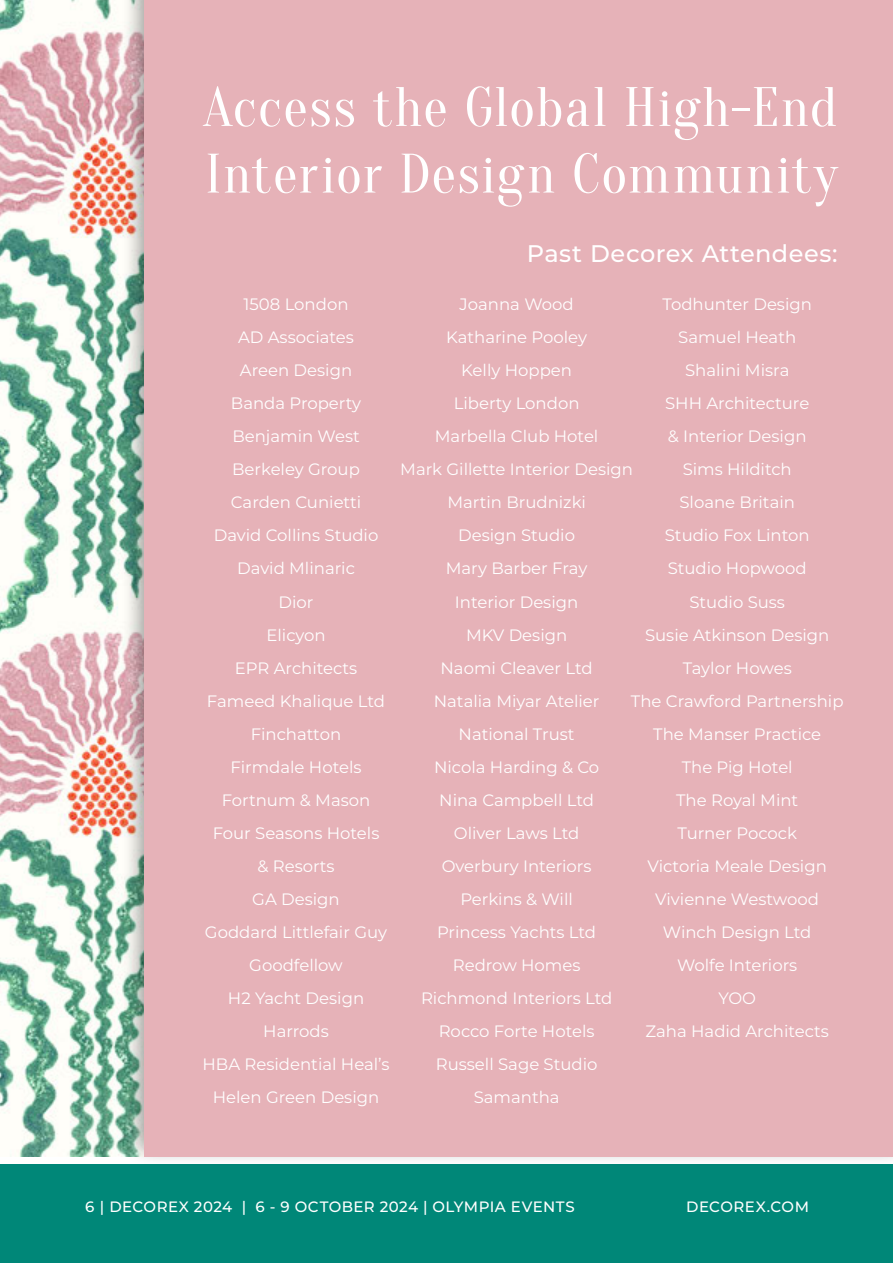
<style>
.page{position:relative;width:893px;height:1263px;background:#fff}
.page>*{position:absolute;margin:0;border:0;box-sizing:border-box;transform-origin:0 0}
.t1{font:55.5px/66.6px "Oranienbaum";letter-spacing:.025em;color:#fff}
.t2{font:500 24px "Montserrat";letter-spacing:.02em;color:#fff}
.t3{font:16.5px/33px "Montserrat";color:#fff;text-align:center}
.t4{font:500 15px "Montserrat";letter-spacing:.03em;color:#fff}
</style>
<div class="page">
<div style="left:0;top:1157px;width:893px;height:106px;background:#008778"></div>
<div style="left:0;top:1157px;width:893px;height:7px;background:#fff"></div>
<img style="left:0;top:0;width:121px;height:1157px">
<div style="left:121px;top:0;width:772px;height:1167px;background:#000;opacity:.4"></div>
<div style="left:145px;top:0;width:748px;height:1157px;background:#e6b2b8"></div>
<h1 class="t1" style="left:203px;top:75px;width:636px">Access the Global High-End<br>Interior Design Community</h1>
<h2 class="t2" style="left:527px;top:237px;width:313px">Past Decorex Attendees:</h2>
<p class="t3" style="left:203px;top:287px;width:188px">1508 London<br>AD Associates<br>Areen Design<br>Banda Property<br>Benjamin West<br>Berkeley Group<br>Carden Cunietti<br>David Collins Studio<br>David Mlinaric<br>Dior<br>Elicyon<br>EPR Architects<br>Fameed Khalique Ltd<br>Finchatton<br>Firmdale Hotels<br>Fortnum &amp; Mason<br>Four Seasons Hotels<br>&amp; Resorts<br>GA Design<br>Goddard Littlefair Guy<br>Goodfellow<br>H2 Yacht Design<br>Harrods<br>HBA Residential Heal’s<br>Helen Green Design</p>
<p class="t3" style="left:400px;top:287px;width:234px">Joanna Wood<br>Katharine Pooley<br>Kelly Hoppen<br>Liberty London<br>Marbella Club Hotel<br>Mark Gillette Interior Design<br>Martin Brudnizki<br>Design Studio<br>Mary Barber Fray<br>Interior Design<br>MKV Design<br>Naomi Cleaver Ltd<br>Natalia Miyar Atelier<br>National Trust<br>Nicola Harding &amp; Co<br>Nina Campbell Ltd<br>Oliver Laws Ltd<br>Overbury Interiors<br>Perkins &amp; Will<br>Princess Yachts Ltd<br>Redrow Homes<br>Richmond Interiors Ltd<br>Rocco Forte Hotels<br>Russell Sage Studio<br>Samantha</p>
<p class="t3" style="left:631px;top:287px;width:214px">Todhunter Design<br>Samuel Heath<br>Shalini Misra<br>SHH Architecture<br>&amp; Interior Design<br>Sims Hilditch<br>Sloane Britain<br>Studio Fox Linton<br>Studio Hopwood<br>Studio Suss<br>Susie Atkinson Design<br>Taylor Howes<br>The Crawford Partnership<br>The Manser Practice<br>The Pig Hotel<br>The Royal Mint<br>Turner Pocock<br>Victoria Meale Design<br>Vivienne Westwood<br>Winch Design Ltd<br>Wolfe Interiors<br>YOO<br>Zaha Hadid Architects</p>
<p class="t4" style="left:85px;top:1196px;width:491px">6 | DECOREX 2024 | 6 - 9 OCTOBER 2024 | OLYMPIA EVENTS</p>
<p class="t4" style="left:686px;top:1196px;width:124px">DECOREX.COM</p>
</div>
